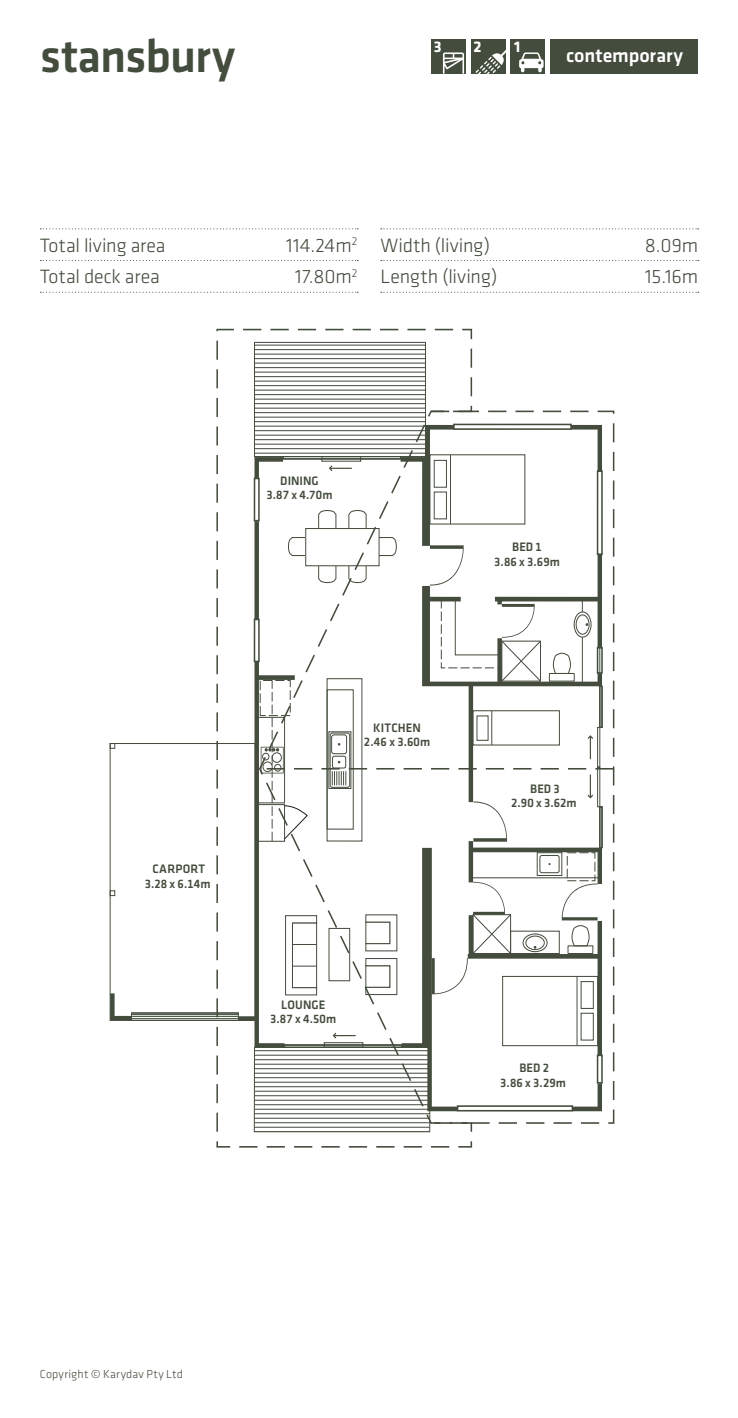
<style>
.page{position:relative;width:738px;height:1418px;background:#fff}
.page>*{position:absolute;margin:0;border:0;box-sizing:border-box;transform-origin:0 0}
.t1{font:500 48px "Klavika";letter-spacing:-.02em;color:#434c3d}
.t2{font:300 20px "Klavika";letter-spacing:-.01em;color:#434c3d}
.t3{font:500 20px "Klavika";letter-spacing:-.005em;color:#fff}
.t4{font:700 16px "Klavika";color:#fff}
.t5{font:12.8px/14.2px "Klavika Medium TF";letter-spacing:.01em;color:#434c3d;text-align:center;scale:.96 1}
.t6{font:300 12px "Klavika";letter-spacing:.02em;color:#434c3d}
</style>
<div class="page">
<div style="left:550px;top:40px;width:147px;height:34px;background:#434c3d"></div>
<svg style="left:112px;top:993px;width:19px;height:25px"></svg>
<div style="left:452px;top:423px;width:119px;height:7px;border:2px solid #434c3d"></div>
<div style="left:131px;top:1012px;width:107px;height:8px;border:1px solid #434c3d"></div>
<hr style="left:131px;top:1012px;width:107px;height:1px;background:#434c3d">
<hr style="left:131px;top:1014px;width:107px;height:1px;background:#434c3d">
<hr style="left:131px;top:1016px;width:107px;height:1px;background:#434c3d">
<hr style="left:131px;top:1018px;width:107px;height:1px;background:#434c3d">
<svg style="left:110px;top:743px;width:5px;height:5px"></svg>
<svg style="left:110px;top:890px;width:5px;height:6px"></svg>
<svg style="left:215px;top:328px;width:257px;height:820px"></svg>
<svg style="left:258px;top:410px;width:214px;height:714px"></svg>
<svg style="left:238px;top:425px;width:375px;height:686px"></svg>
<svg style="left:40px;top:228px;width:318px;height:1px"></svg>
<svg style="left:40px;top:260px;width:318px;height:1px"></svg>
<svg style="left:40px;top:292px;width:318px;height:1px"></svg>
<svg style="left:380px;top:228px;width:318px;height:1px"></svg>
<svg style="left:380px;top:260px;width:318px;height:1px"></svg>
<svg style="left:380px;top:292px;width:318px;height:1px"></svg>
<div style="left:471px;top:40px;width:34px;height:34px;background:#434c3d"></div>
<svg style="left:473px;top:51px;width:32px;height:23px"></svg>
<div style="left:510px;top:40px;width:34px;height:34px;background:#434c3d"></div>
<svg style="left:519px;top:52px;width:24px;height:20px"></svg>
<div style="left:431px;top:40px;width:34px;height:34px;background:#434c3d"></div>
<svg style="left:442px;top:52px;width:21px;height:22px"></svg>
<h1 class="t1" style="left:40px;top:30px;width:197px">stansbury</h1>
<p class="t4" style="left:433px;top:38px;width:9px">3</p>
<p class="t4" style="left:473px;top:38px;width:10px">2</p>
<p class="t4" style="left:514px;top:38px;width:8px">1</p>
<h2 class="t3" style="left:565px;top:44px;width:118px">contemporary</h2>
<h2 class="t2" style="left:40px;top:234px;width:127px">Total living area</h2>
<h2 class="t2" style="left:286px;top:234px;width:73px">114.24m<sup>2</sup></h2>
<h2 class="t2" style="left:40px;top:266px;width:121px">Total deck area</h2>
<h2 class="t2" style="left:295px;top:266px;width:64px">17.80m<sup>2</sup></h2>
<h2 class="t2" style="left:380px;top:234px;width:111px">Width (living)</h2>
<h2 class="t2" style="left:644px;top:234px;width:55px">8.09m</h2>
<h2 class="t2" style="left:380px;top:266px;width:119px">Length (living)</h2>
<h2 class="t2" style="left:644px;top:266px;width:54px">15.16m</h2>
<p class="t5" style="left:266px;top:474px;width:70px">DINING<br>3.87 x 4.70m</p>
<p class="t5" style="left:494px;top:540px;width:70px">BED 1<br>3.86 x 3.69m</p>
<p class="t5" style="left:144px;top:862px;width:70px">CARPORT<br>3.28 x 6.14m</p>
<p class="t5" style="left:363px;top:721px;width:71px">KITCHEN<br>2.46 x 3.60m</p>
<p class="t5" style="left:270px;top:997px;width:70px">LOUNGE<br>3.87 x 4.50m</p>
<p class="t5" style="left:510px;top:781px;width:70px">BED 3<br>2.90 x 3.62m</p>
<p class="t5" style="left:500px;top:1061px;width:70px">BED 2<br>3.86 x 3.29m</p>
<p class="t6" style="left:40px;top:1367px;width:145px">Copyright © Karydav Pty Ltd</p>
</div>
